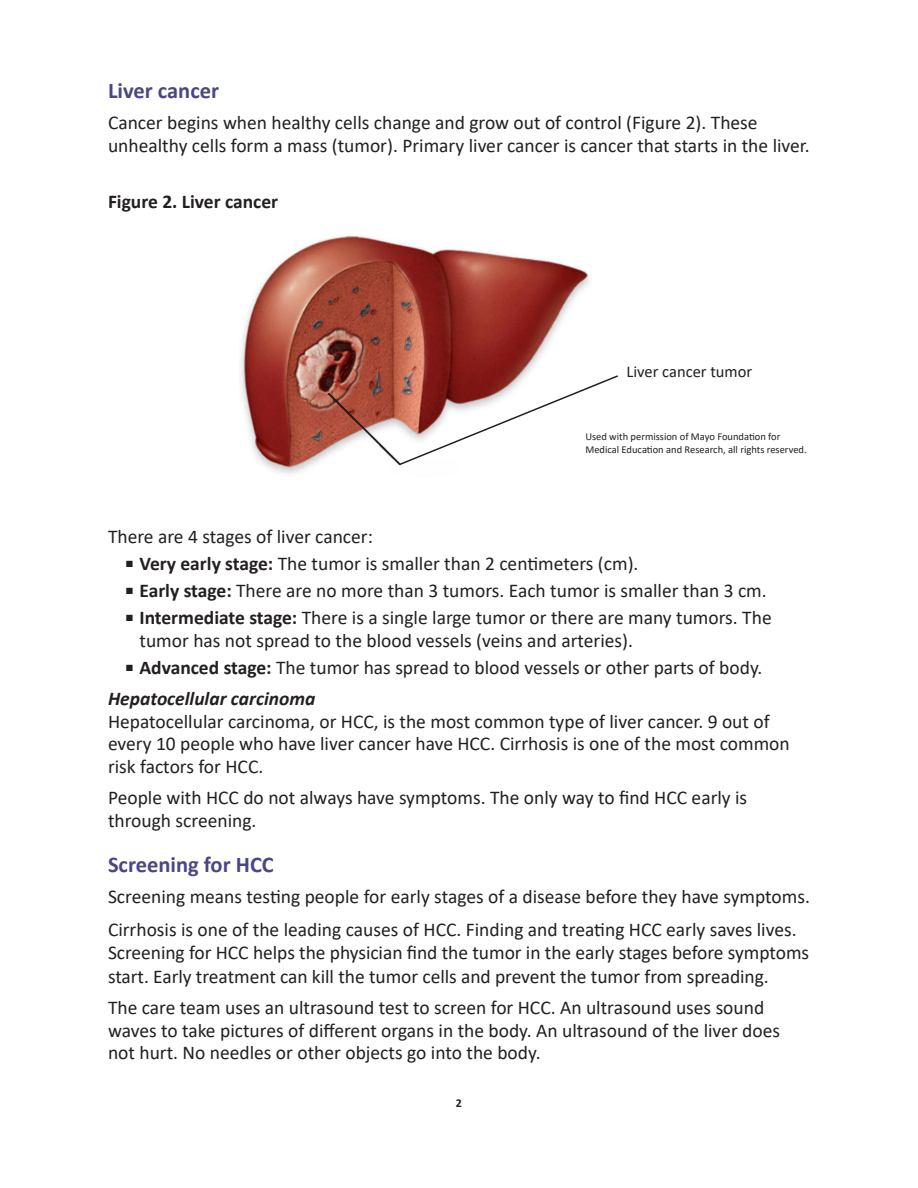
<style>
.page{position:relative;width:918px;height:1188px;background:#fff}
.page>*{position:absolute;margin:0;border:0;box-sizing:border-box;transform-origin:0 0}
.subheading{font:700 22.5px "Calibri";color:#4a4687}
.text{font:19.5px/22.5px "Calibri";color:#231f20}
.secondaryheading{font:italic 700 19.5px "Calibri";color:#231f20}
.t1{font:700 19.5px "Calibri";color:#231f20}
.description{font:16.5px "Calibri";color:#231f20}
.t2{font:700 12px "Calibri";color:#231f20}
.t3{font:10.5px/12.8px "Calibri";color:#231f20}
.s1{font-weight:700}
</style>
<div class="page">
<img style="left:240px;top:235px;width:349px;height:239px">
<svg style="left:327px;top:374px;width:291px;height:93px"></svg>
<p class="subheading" style="left:108px;top:74px;width:113px">Liver cancer</p>
<p class="text" style="left:108px;top:111px;width:703px">Cancer begins when healthy cells change and grow out of control (Figure 2). These unhealthy cells form a mass (tumor). Primary liver cancer is cancer that starts in the liver.</p>
<p class="t1" style="left:108px;top:188px;width:172px">Figure 2. Liver cancer</p>
<p class="description" style="left:627px;top:360px;width:127px">Liver cancer tumor</p>
<p class="t3" style="left:585px;top:430px;width:223px">Used with permission of Mayo Foundation for<br>Medical Education and Research, all rights reserved.</p>
<p class="text" style="left:108px;top:525px;width:266px">There are 4 stages of liver cancer:</p>
<p class="text" style="left:126px;top:552px;width:514px">■ <span class="s1">Very early stage:</span> The tumor is smaller than 2 centimeters (cm).</p>
<p class="text" style="left:126px;top:579px;width:642px">■ <span class="s1">Early stage:</span> There are no more than 3 tumors. Each tumor is smaller than 3 cm.</p>
<p class="text" style="left:140px;top:606px;width:634px;text-indent:-13px">■ <span class="s1">Intermediate stage:</span> There is a single large tumor or there are many tumors. The tumor has not spread to the blood vessels (veins and arteries).</p>
<p class="text" style="left:126px;top:656px;width:638px">■ <span class="s1">Advanced stage:</span> The tumor has spread to blood vessels or other parts of body.</p>
<p class="secondaryheading" style="left:108px;top:685px;width:209px">Hepatocellular carcinoma</p>
<p class="text" style="left:108px;top:710px;width:683px">Hepatocellular carcinoma, or HCC, is the most common type of liver cancer. 9 out of every 10 people who have liver cancer have HCC. Cirrhosis is one of the most common risk factors for HCC.</p>
<p class="text" style="left:108px;top:786px;width:641px">People with HCC do not always have symptoms. The only way to find HCC early is through screening.</p>
<p class="subheading" style="left:108px;top:848px;width:167px">Screening for HCC</p>
<p class="text" style="left:108px;top:885px;width:703px">Screening means testing people for early stages of a disease before they have symptoms.</p>
<p class="text" style="left:108px;top:917px;width:703px;line-height:23.4px">Cirrhosis is one of the leading causes of HCC. Finding and treating HCC early saves lives.<br>Screening for HCC helps the physician find the tumor in the early stages before symptoms start. Early treatment can kill the tumor cells and prevent the tumor from spreading.</p>
<p class="text" style="left:108px;top:996px;width:674px">The care team uses an ultrasound test to screen for HCC. An ultrasound uses sound waves to take pictures of different organs in the body. An ultrasound of the liver does not hurt. No needles or other objects go into the body.</p>
<p class="t2" style="left:456px;top:1094px;width:8px">2</p>
</div>
